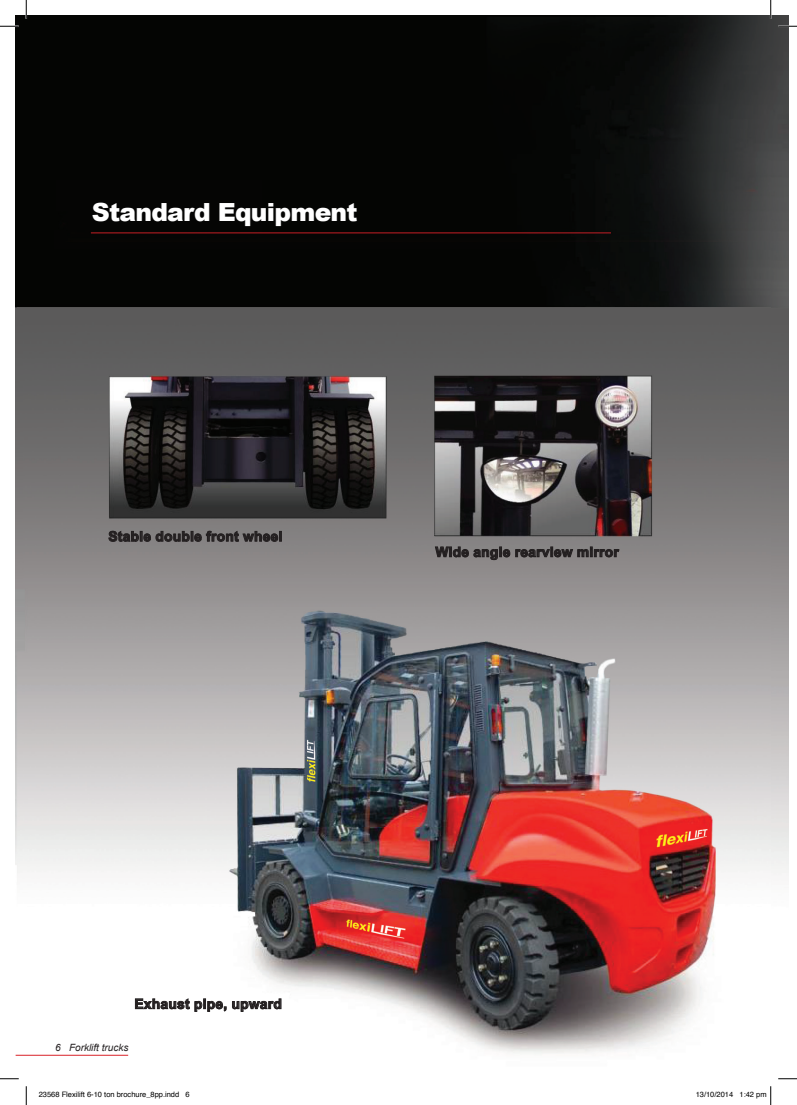
<style>
.page{position:relative;width:797px;height:1105px;background:#fff}
.page>*{position:absolute;margin:0;border:0;box-sizing:border-box;transform-origin:0 0}
.t1{font:900 25px "Arial";letter-spacing:-.03em;color:#fff}
.t2{font:700 13.75px "Arial";letter-spacing:.02em;color:#231f20}
.t3{font:italic 10px "Arial";color:#231f20}
.t4{font:7.5px "Helvetica";color:#000}
</style>
<div class="page">
<img style="left:770px;top:16px;width:18px;height:1073px">
<img style="left:16px;top:16px;width:754px;height:1064px">
<hr style="left:16px;top:1055px;width:112px;height:1px;background:#d92128">
<svg style="left:108px;top:531px;width:174px;height:11px;background:#595656"></svg>
<svg style="left:135px;top:998px;width:146px;height:14px"></svg>
<svg style="left:435px;top:546px;width:184px;height:14px;background:#666263"></svg>
<svg style="left:0;top:25px;width:19px;height:2px"></svg>
<svg style="left:778px;top:25px;width:19px;height:2px"></svg>
<svg style="left:0;top:1078px;width:19px;height:1px"></svg>
<svg style="left:778px;top:1078px;width:19px;height:1px"></svg>
<svg style="left:25px;top:0;width:2px;height:19px"></svg>
<svg style="left:25px;top:1086px;width:2px;height:19px"></svg>
<svg style="left:770px;top:0;width:1px;height:19px"></svg>
<svg style="left:770px;top:1086px;width:1px;height:19px"></svg>
<h1 class="t1" style="left:92px;top:194px;width:267px">Standard Equipment</h1>
<p class="t2" style="left:108px;top:527px;width:175px">Stable double front wheel</p>
<p class="t2" style="left:435px;top:543px;width:185px">Wide angle rearview mirror</p>
<p class="t2" style="left:134px;top:995px;width:149px">Exhaust pipe, upward</p>
<p class="t3" style="left:55px;top:1041px;width:75px">6 Forklift trucks</p>
<p class="t4" style="left:39px;top:1089px;width:152px">23568 Flexilift 6-10 ton brochure_8pp.indd 6</p>
<p class="t4" style="left:695px;top:1089px;width:72px">13/10/2014 1:42 pm</p>
</div>
